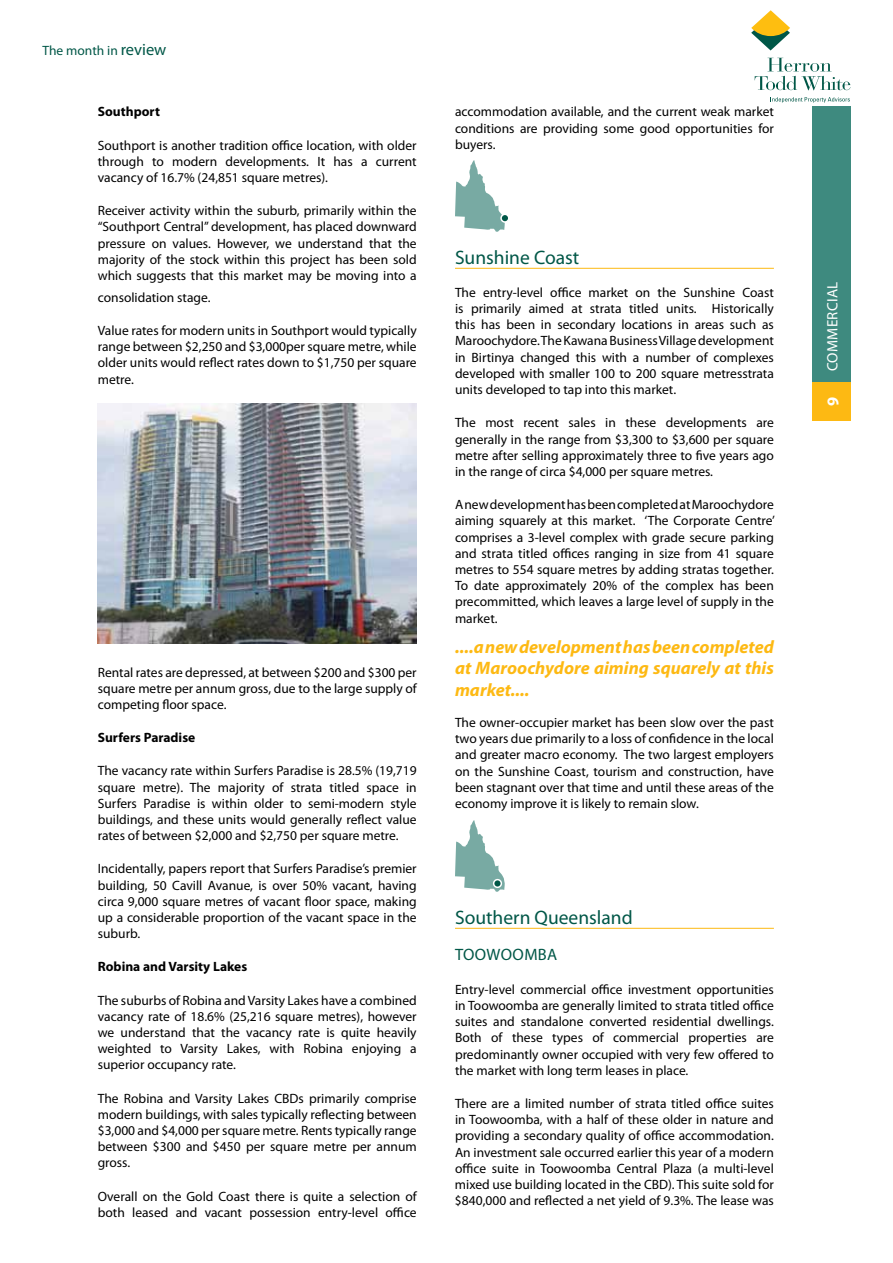
<style>
.page{position:relative;width:893px;height:1263px;background:#fff}
.page>*{position:absolute;margin:0;border:0;box-sizing:border-box;transform-origin:0 0}
.t1{font:19.5px "Myriad Pro";color:#005747}
.t2{font:italic 700 18px/21.6px "Myriad Pro";color:#fdb913;text-align:justify}
.t3{font:16.5px "Myriad Pro";color:#005747}
.t4{font:700 16.5px "Myriad Pro";color:#fff}
.t5{font:15px "Myriad Pro";letter-spacing:.02em;color:#fff}
.t6{font:13.5px/16.2px "Myriad Pro";color:#000;text-align:justify}
.t7{font:700 13.5px "Myriad Pro";color:#000}
.t8{font:13.5px "Myriad Pro";color:#005747}
.s1{font-size:16.5px}
</style>
<div class="page">
<div style="left:812px;top:106px;width:38px;height:315px;background:#3e8a7f"></div>
<div style="left:812px;top:383px;width:38px;height:38px;background:#fdb913"></div>
<svg style="left:751px;top:10px;width:39px;height:40px"></svg>
<svg style="left:755px;top:58px;width:95px;height:32px"></svg>
<svg style="left:772px;top:97px;width:78px;height:6px"></svg>
<img style="left:98px;top:403px;width:319px;height:240px">
<hr style="left:455px;top:268px;width:319px;height:1px;background:#fdb913">
<hr style="left:455px;top:928px;width:319px;height:1px;background:#fdb913">
<svg style="left:455px;top:160px;width:50px;height:72px"></svg>
<div style="left:501px;top:214px;width:8px;height:8px;background:#005747;border-radius:50%"></div>
<div style="left:500px;top:214px;width:9px;height:9px;border:2px solid #fff;border-radius:50%"></div>
<svg style="left:455px;top:820px;width:50px;height:72px"></svg>
<div style="left:494px;top:880px;width:7px;height:7px;background:#005747;border-radius:50%"></div>
<div style="left:493px;top:879px;width:9px;height:9px;border:2px solid #fff;border-radius:50%"></div>
<p class="t8" style="left:43px;top:42px;width:125px">The month in <span class="s1">review</span></p>
<p class="t7" style="left:98px;top:103px;width:64px">Southport</p>
<p class="t6" style="left:98px;top:137px;width:320px">Southport is another tradition office location, with older through to modern developments. It has a current vacancy of 16.7% (24,851 square metres).</p>
<p class="t6" style="left:98px;top:202px;width:320px">Receiver activity within the suburb, primarily within the “Southport Central” development, has placed downward pressure on values. However, we understand that the majority of the stock within this project has been sold which suggests that this market may be moving into a</p>
<p class="t6" style="left:98px;top:289px;width:114px">consolidation stage.</p>
<p class="t6" style="left:98px;top:322px;width:320px">Value rates for modern units in Southport would typically range between $2,250 and $3,000per square metre, while older units would reflect rates down to $1,750 per square metre.</p>
<p class="t6" style="left:98px;top:664px;width:320px">Rental rates are depressed, at between $200 and $300 per square metre per annum gross, due to the large supply of competing floor space.</p>
<p class="t7" style="left:98px;top:729px;width:99px">Surfers Paradise</p>
<p class="t6" style="left:98px;top:762px;width:320px">The vacancy rate within Surfers Paradise is 28.5% (19,719 square metre). The majority of strata titled space in Surfers Paradise is within older to semi-modern style buildings, and these units would generally reflect value rates of between $2,000 and $2,750 per square metre.</p>
<p class="t6" style="left:98px;top:860px;width:320px">Incidentally, papers report that Surfers Paradise’s premier building, 50 Cavill Avanue, is over 50% vacant, having circa 9,000 square metres of vacant floor space, making up a considerable proportion of the vacant space in the suburb.</p>
<p class="t7" style="left:98px;top:958px;width:151px">Robina and Varsity Lakes</p>
<p class="t6" style="left:98px;top:992px;width:320px">The suburbs of Robina and Varsity Lakes have a combined vacancy rate of 18.6% (25,216 square metres), however we understand that the vacancy rate is quite heavily weighted to Varsity Lakes, with Robina enjoying a superior occupancy rate.</p>
<p class="t6" style="left:98px;top:1090px;width:320px">The Robina and Varsity Lakes CBDs primarily comprise modern buildings, with sales typically reflecting between $3,000 and $4,000 per square metre. Rents typically range between $300 and $450 per square metre per annum gross.</p>
<p class="t6" style="left:98px;top:1188px;width:320px">Overall on the Gold Coast there is quite a selection of both leased and vacant possession entry-level office</p>
<p class="t6" style="left:455px;top:104px;width:320px">accommodation available, and the current weak market conditions are providing some good opportunities for buyers.</p>
<h1 class="t1" style="left:455px;top:245px;width:126px">Sunshine Coast</h1>
<p class="t6" style="left:455px;top:284px;width:320px">The entry-level office market on the Sunshine Coast is primarily aimed at strata titled units. Historically this has been in secondary locations in areas such as Maroochydore. The Kawana Business Village development in Birtinya changed this with a number of complexes developed with smaller 100 to 200 square metresstrata units developed to tap into this market.</p>
<p class="t6" style="left:455px;top:414px;width:320px">The most recent sales in these developments are generally in the range from $3,300 to $3,600 per square metre after selling approximately three to five years ago in the range of circa $4,000 per square metres.</p>
<p class="t6" style="left:455px;top:496px;width:322px">A new development has been completed at Maroochydore aiming squarely at this market. ‘The Corporate Centre’ comprises a 3-level complex with grade secure parking and strata titled offices ranging in size from 41 square metres to 554 square metres by adding stratas together.<br>To date approximately 20% of the complex has been precommitted, which leaves a large level of supply in the market.</p>
<h2 class="t2" style="left:455px;top:635px;width:320px">....a new development has been completed at Maroochydore aiming squarely at this market....</h2>
<p class="t6" style="left:455px;top:714px;width:320px">The owner-occupier market has been slow over the past two years due primarily to a loss of confidence in the local and greater macro economy. The two largest employers on the Sunshine Coast, tourism and construction, have been stagnant over that time and until these areas of the economy improve it is likely to remain slow.</p>
<h1 class="t1" style="left:455px;top:905px;width:179px">Southern Queensland</h1>
<p class="t3" style="left:455px;top:945px;width:21px">toowoo</p>
<p class="t3" style="left:524px;top:945px;width:32px">mba</p>
<p class="t6" style="left:455px;top:981px;width:320px">Entry-level commercial office investment opportunities in Toowoomba are generally limited to strata titled office suites and standalone converted residential dwellings.<br>Both of these types of commercial properties are predominantly owner occupied with very few offered to the market with long term leases in place.</p>
<p class="t6" style="left:455px;top:1095px;width:320px">There are a limited number of strata titled office suites in Toowoomba, with a half of these older in nature and providing a secondary quality of office accommodation.<br>An investment sale occurred earlier this year of a modern office suite in Toowoomba Central Plaza (a multi-level mixed use building located in the CBD). This suite sold for $840,000 and reflected a net yield of 9.3%. The lease was</p>
<p class="t5" style="left:823px;top:371px;width:90px;rotate:-90deg">commercial</p>
<p class="t4" style="left:822px;top:406px;width:11px;rotate:-90deg">9</p>
</div>
